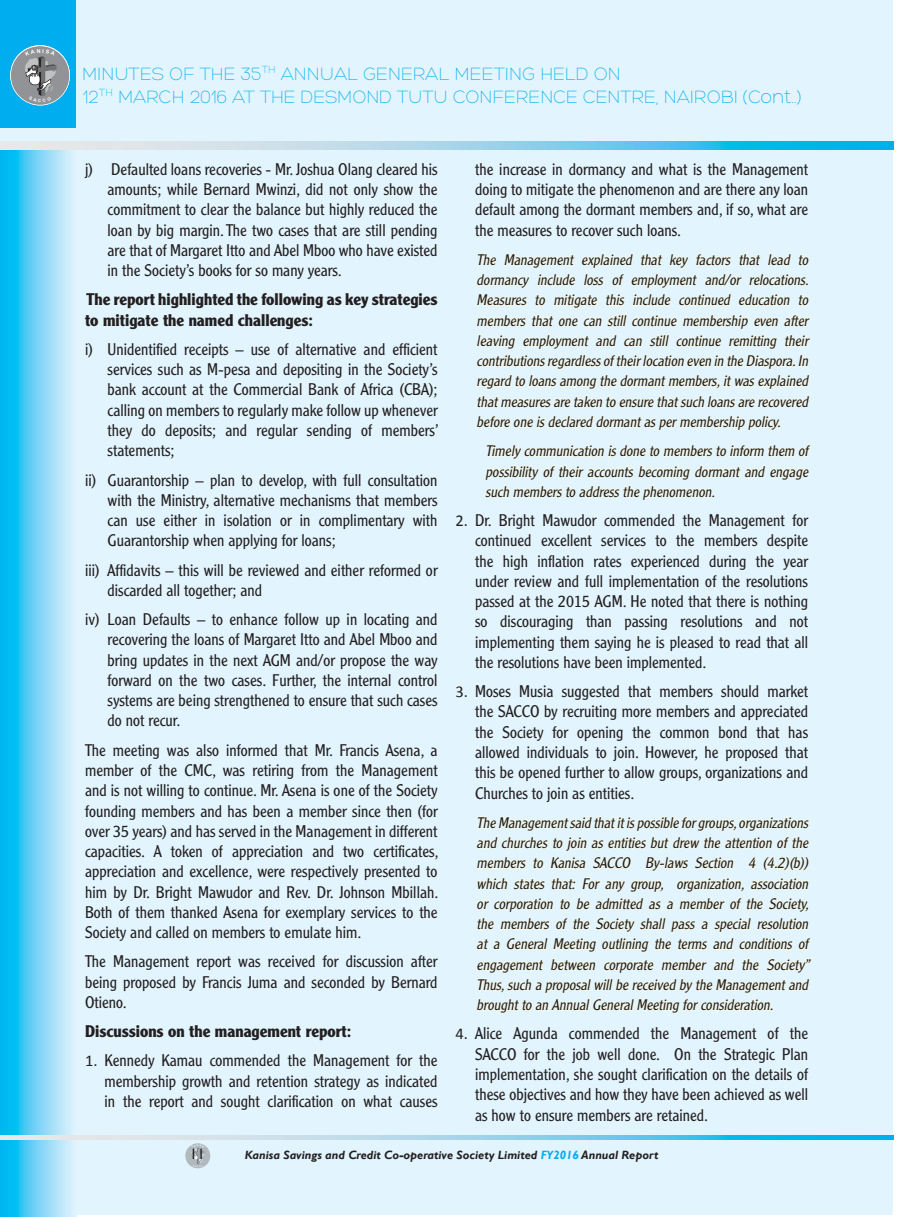
<style>
.page{position:relative;width:906px;height:1217px;background:#fff}
.page>*{position:absolute;margin:0;border:0;box-sizing:border-box;transform-origin:0 0}
.t1{font:300 19.2px "Hero";color:#00aeef}
.t2{font:300 16.5px/20.2px "Clearface Gothic LH";color:#231f20;text-align:justify}
.t3{font:700 16.5px/20.2px "Clearface Gothic LH";color:#231f20}
.t4{font:italic 300 15px/20.2px "Clearface Gothic LH";color:#231f20;text-align:justify}
.t5{font:15px "Gill Sans";color:#231f20}
.t6{font:italic 700 12px "Gill Sans";color:#231f20}
.s1{font-family:"Calibri";font-weight:400}
.s2{color:#00aeef}
</style>
<div class="page">
<div style="left:0;top:0;width:893px;height:1214px;background:#e2f4fd"></div>
<svg style="left:0;top:150px;width:76px;height:1066px;background:#69d2f6"></svg>
<svg style="left:185px;top:1142px;width:25px;height:25px"></svg>
<div style="left:0;top:0;width:76px;height:127px;background:#00aeef"></div>
<svg style="left:0;top:141px;width:893px;height:9px;background:#8cd0ea"></svg>
<svg style="left:0;top:1135px;width:893px;height:4px;background:#8cd0ea"></svg>
<div style="left:11px;top:46px;width:58px;height:59px;background:#919396;border-radius:50%"></div>
<svg style="left:477px;top:253px;width:333px;height:177px"></svg>
<svg style="left:485px;top:445px;width:325px;height:54px"></svg>
<svg style="left:477px;top:816px;width:334px;height:196px"></svg>
<svg style="left:191px;top:1144px;width:14px;height:22px"></svg>
<svg style="left:24px;top:49px;width:33px;height:53px"></svg>
<p class="t1" style="left:82px;top:64px;width:540px">MINUTES OF THE 35<sup>TH</sup> ANNUAL GENERAL MEETING HELD ON</p>
<p class="t1" style="left:82px;top:87px;width:721px">12<sup>TH</sup> MARCH 2016 AT THE DESMOND TUTU CONFERENCE CENTRE, NAIROBI (Cont..)</p>
<p class="t2" style="left:108px;top:159px;width:331px;text-indent:-22px">j) Defaulted loans recoveries - Mr. Joshua Olang cleared his amounts; while Bernard Mwinzi, did not only show the commitment to clear the balance but highly reduced the loan by big margin. The two cases that are still pending are that of Margaret Itto and Abel Mboo who have existed in the Society’s books for so many years.</p>
<p class="t3" style="left:85px;top:289px;width:354px">The report highlighted the following as key strategies to mitigate the named challenges:</p>
<p class="t2" style="left:108px;top:339px;width:333px;text-indent:-22px">i) Unidentified receipts – use of alternative and efficient services such as M-pesa and depositing in the Society’s bank account at the Commercial Bank of Africa (CBA); calling on members to regularly make follow up whenever they do deposits; and regular sending of members’ statements;</p>
<p class="t2" style="left:108px;top:469px;width:331px;text-indent:-22px">ii) Guarantorship – plan to develop, with full consultation with the Ministry, alternative mechanisms that members can use either in isolation or in complimentary with Guarantorship when applying for loans;</p>
<p class="t2" style="left:108px;top:559px;width:331px;text-indent:-22px">iii) Affidavits – this will be reviewed and either reformed or discarded all together; and</p>
<p class="t2" style="left:108px;top:609px;width:331px;text-indent:-22px">iv) Loan Defaults – to enhance follow up in locating and recovering the loans of Margaret Itto and Abel Mboo and bring updates in the next AGM and/or propose the way forward on the two cases. Further, the internal control systems are being strengthened to ensure that such cases do not recur.</p>
<p class="t2" style="left:85px;top:739px;width:355px">The meeting was also informed that Mr. Francis Asena, a member of the CMC, was retiring from the Management and is not willing to continue. Mr. Asena is one of the Society founding members and has been a member since then (for over 35 years) and has served in the Management in different capacities. A token of appreciation and two certificates, appreciation and excellence, were respectively presented to him by Dr. Bright Mawudor and Rev. Dr. Johnson Mbillah.<br>Both of them thanked Asena for exemplary services to the Society and called on members to emulate him.</p>
<p class="t2" style="left:85px;top:951px;width:354px">The Management report was received for discussion after being proposed by Francis Juma and seconded by Bernard Otieno.</p>
<p class="t3" style="left:85px;top:1021px;width:268px">Discussions on the management report:</p>
<p class="t2" style="left:105px;top:1050px;width:334px;text-indent:-20px"><span class="s1">1.</span> Kennedy Kamau commended the Management for the membership growth and retention strategy as indicated in the report and sought clarification on what causes</p>
<p class="t2" style="left:475px;top:159px;width:334px">the increase in dormancy and what is the Management doing to mitigate the phenomenon and are there any loan default among the dormant members and, if so, what are the measures to recover such loans.</p>
<p class="t4" style="left:476px;top:249px;width:337px">The Management explained that key factors that lead to dormancy include loss of employment and/or relocations.<br>Measures to mitigate this include continued education to members that one can still continue membership even after leaving employment and can still continue remitting their contributionsregardlessoftheirlocation even in the Diaspora.In regard to loansamong the dormantmembers,itwasexplained thatmeasuresare taken to ensure thatsuch loansare recovered before one isdeclared dormantaspermembership policy.</p>
<p class="t4" style="left:485px;top:440px;width:327px">Timelycommunication isdone to membersto inform them of possibility of their accounts becoming dormant and engage such membersto addressthe phenomenon.</p>
<p class="t2" style="left:475px;top:510px;width:334px;text-indent:-20px"><span class="s1">2.</span> Dr. Bright Mawudor commended the Management for continued excellent services to the members despite the high inflation rates experienced during the year under review and full implementation of the resolutions passed at the 2015 AGM. He noted that there is nothing so discouraging than passing resolutions and not implementing them saying he is pleased to read that all the resolutions have been implemented.</p>
<p class="t2" style="left:475px;top:681px;width:334px;text-indent:-20px"><span class="s1">3.</span> Moses Musia suggested that members should market the SACCO by recruiting more members and appreciated the Society for opening the common bond that has allowed individuals to join. However, he proposed that this be opened further to allow groups, organizations and Churches to join as entities.</p>
<p class="t4" style="left:476px;top:812px;width:338px;text-align:left">The Managementsaid thatitispossible forgroups,organizations and churches to join as entities but drew the attention of the members to Kanisa SACCO By-laws Section 4 (4.2)(b)) which states that: For any group, organization, association or corporation to be admitted as a member of the Society, the members of the Society shall pass a special resolution at a General Meeting outlining the terms and conditions of engagement between corporate member and the Society” Thus,such a proposalwillbe received bythe Managementand broughtto an AnnualGeneralMeeting forconsideration.</p>
<p class="t2" style="left:475px;top:1023px;width:334px;text-indent:-20px"><span class="s1">4.</span> Alice Agunda commended the Management of the SACCO for the job well done. On the Strategic Plan implementation, she sought clarification on the details of these objectives and how they have been achieved as well as how to ensure members are retained.</p>
<p class="t5" style="left:190px;top:1144px;width:16px">11</p>
<p class="t6" style="left:245px;top:1147px;width:415px">Kanisa Savings and Credit Co-operative Society Limited <span class="s2">FY2016</span> Annual Report</p>
</div>
